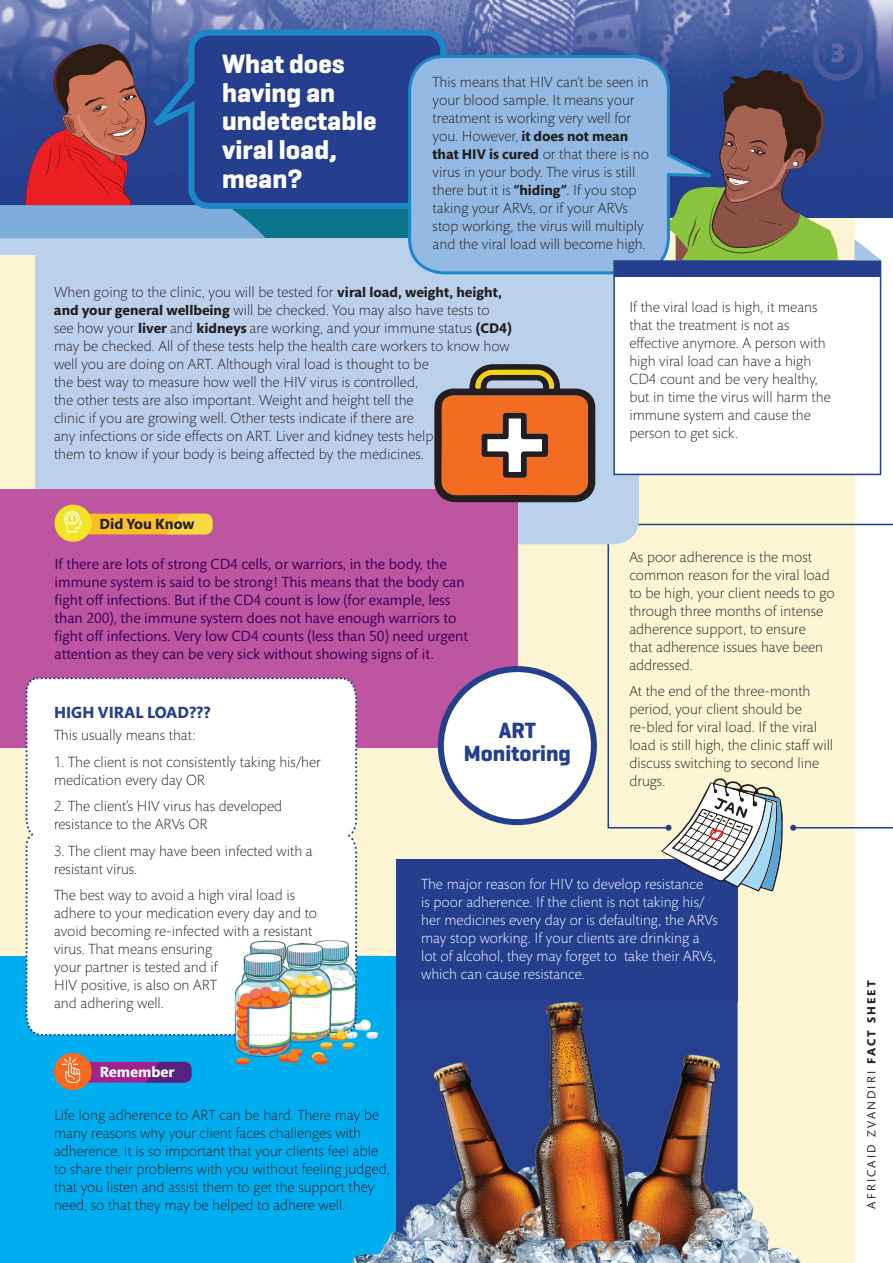
<style>
.page{position:relative;width:893px;height:1263px;background:#fff}
.page>*{position:absolute;margin:0;border:0;box-sizing:border-box;transform-origin:0 0}
.t1{font:700 27px/28.5px "Geogrotesque";color:#fff}
.t2{font:900 27px "Mundo Sans Std";color:#6168a7}
.t3{font:700 22.5px/22.5px "Geogrotesque";color:#253f8e;text-align:center}
.t4{font:700 16.5px "Mundo Sans Std";color:#253f8e}
.t5{font:300 15px/18px "Mundo Sans Std";color:#231f20}
.t6{font:15px/18px "Mundo Sans Std";color:#380156}
.t7{font:300 15px/18px "Mundo Sans Std";color:#fff}
.t8{font:700 15px "Mundo Sans Std";color:#231f20}
.t9{font:700 15px "Mundo Sans Std";color:#fff}
.t10{font:700 14.25px "Mundo Sans Std";color:#231f20}
.t11{font:12px "Mundo Sans Std";letter-spacing:.18em;color:#231f20}
.s1{font-weight:300;font-size:15px}
.s2{font-weight:700;font-size:14.25px}
.s3{font-weight:700}
</style>
<div class="page">
<div style="left:0;top:191px;width:855px;height:1072px;background:#fcf5d3"></div>
<svg style="left:607px;top:524px;width:286px;height:304px"></svg>
<svg style="left:790px;top:825px;width:6px;height:6px"></svg>
<img style="left:0;top:0;width:893px;height:170px">
<div style="left:0;top:238px;width:639px;height:306px;background:#bbd0eb"></div>
<div style="left:0;top:205px;width:639px;height:33px;background:#0a758a"></div>
<div style="left:0;top:489px;width:517px;height:258px;background:#be55a1"></div>
<div style="left:55px;top:505px;width:37px;height:37px;background:#f3e428;border-radius:50%"></div>
<svg style="left:64px;top:511px;width:148px;height:23px"></svg>
<svg style="left:0;top:42px;width:265px;height:196px;background:#7c5e7f"></svg>
<svg style="left:153px;top:30px;width:293px;height:179px;background:#264794"></svg>
<div style="left:408px;top:55px;width:258px;height:219px;background:#93b8e1"></div>
<svg style="left:613px;top:260px;width:268px;height:215px;background:#eaecf4"></svg>
<svg style="left:666px;top:30px;width:215px;height:231px;background:#565f76"></svg>
<div style="left:0;top:956px;width:424px;height:307px;background:#00aeef"></div>
<div style="left:54px;top:1053px;width:38px;height:37px;background:#f36a23;border-radius:50%"></div>
<svg style="left:62px;top:1057px;width:130px;height:26px"></svg>
<div style="left:26px;top:677px;width:331px;height:359px;background:#fff"></div>
<img style="left:357px;top:942px;width:24px;height:14px">
<svg style="left:438px;top:666px;width:159px;height:159px"></svg>
<div style="left:396px;top:859px;width:341px;height:381px;background:#253f8e"></div>
<img style="left:352px;top:1002px;width:449px;height:261px">
<img style="left:352px;top:1109px;width:27px;height:15px">
<img style="left:352px;top:1127px;width:9px;height:15px">
<img style="left:352px;top:1145px;width:26px;height:15px">
<img style="left:352px;top:1163px;width:38px;height:15px">
<img style="left:352px;top:1181px;width:22px;height:15px">
<img style="left:352px;top:1002px;width:29px;height:62px">
<svg style="left:45px;top:856px;width:312px;height:180px;background:#f2f3f1"></svg>
<img style="left:396px;top:1002px;width:341px;height:238px">
<svg style="left:661px;top:778px;width:122px;height:114px"></svg>
<svg style="left:434px;top:364px;width:161px;height:138px;background:#b56d46"></svg>
<h1 class="t1" style="left:222px;top:50px;width:156px">What does having an undetectable viral load, mean?</h1>
<p class="t5" style="left:433px;top:74px;width:218px">This means that HIV can’t be seen in your blood sample. It means your treatment is working very well for</p>
<p class="t10" style="left:433px;top:128px;width:197px"><span class="s1">you. However,</span> it does not mean</p>
<p class="t5" style="left:433px;top:146px;width:218px"><span class="s2">that HIV is cured</span> or that there is no virus in your body. The virus is still there but it is <span class="s2">“hiding”</span>. If you stop taking your ARVs, or if your ARVs stop working, the virus will multiply and the viral load will become high.</p>
<h1 class="t2" style="left:830px;top:38px;width:17px">3</h1>
<p class="t5" style="left:54px;top:283px;width:459px">When going to the clinic, you will be tested for <span class="s2">viral load, weight, height, and your general wellbeing</span> will be checked. You may also have tests to see how your <span class="s2">liver</span> and <span class="s2">kidneys</span> are working, and your immune status <span class="s2">(CD4) </span>may be checked. All of these tests help the health care workers to know how well you are doing on ART. Although viral load is thought to be<br>the best way to measure how well the HIV virus is controlled,<br>the other tests are also important. Weight and height tell the<br>clinic if you are growing well. Other tests indicate if there are<br>any infections or side effects on ART. Liver and kidney tests help<br>them to know if your body is being affected by the medicines.</p>
<p class="t8" style="left:100px;top:516px;width:97px">Did You Know</p>
<p class="t5" style="left:629px;top:298px;width:203px">If the viral load is high, it means that the treatment is not as effective anymore. A person with high viral load can have a high<br>CD4 count and be very healthy, but in time the virus will harm the immune system and cause the person to get sick.</p>
<p class="t5" style="left:629px;top:548px;width:207px">As poor adherence is the most common reason for the viral load to be high, your client needs to go through three months of intense adherence support, to ensure<br>that adherence issues have been addressed.</p>
<p class="t5" style="left:629px;top:683px;width:205px">At the end of the three-month period, your client should be re-bled for viral load. If the viral load is still high, the clinic staff will discuss switching to second line drugs.</p>
<p class="t6" style="left:55px;top:555px;width:415px">If there are lots of strong CD4 cells, or warriors, in the body, the immune system is said to be strong! This means that the body can fight off infections. But if the CD4 count is low (for example, less than 200), the immune system does not have enough warriors to fight off infections. Very low CD4 counts (less than 50) need urgent attention as they can be very sick without showing signs of it.</p>
<p class="t4" style="left:54px;top:703px;width:158px">HIGH VIRAL LOAD???</p>
<p class="t5" style="left:54px;top:727px;width:143px">This usually means that:</p>
<p class="t5" style="left:54px;top:753px;width:268px">1. The client is not consistently taking his/her medication every day OR</p>
<p class="t5" style="left:54px;top:798px;width:230px">2. The client’s HIV virus has developed resistance to the ARVs OR</p>
<p class="t5" style="left:54px;top:842px;width:260px">3. The client may have been infected with a resistant virus.</p>
<p class="t5" style="left:54px;top:887px;width:265px">The best way to avoid a high viral load is adhere to your medication every day and to avoid becoming re-infected with a resistant virus. That means ensuring<br>your partner is tested and if<br>HIV positive, is also on ART<br>and adhering well.</p>
<h2 class="t3" style="left:464px;top:719px;width:109px">ART<br>Monitoring</h2>
<p class="t7" style="left:421px;top:875px;width:298px">The major reason for HIV to develop resistance<br>is poor adherence. If the client is not taking his/ her medicines every day or is defaulting, the ARVs may stop working. If your clients are drinking a lot of alcohol, they may forget to take their ARVs, which can cause resistance.</p>
<p class="t9" style="left:100px;top:1064px;width:76px">Remember</p>
<p class="t5" style="left:54px;top:1106px;width:337px">Life long adherence to ART can be hard. There may be many reasons why your client faces challenges with adherence. It is so important that your clients feel able to share their problems with you without feeling judged, that you listen and assist them to get the support they need, so that they may be helped to adhere well.</p>
<p class="t11" style="left:865px;top:1209px;width:229px;rotate:-90deg">AFRICAID ZVANDIRI <span class="s3">FACT SHEET</span></p>
</div>
